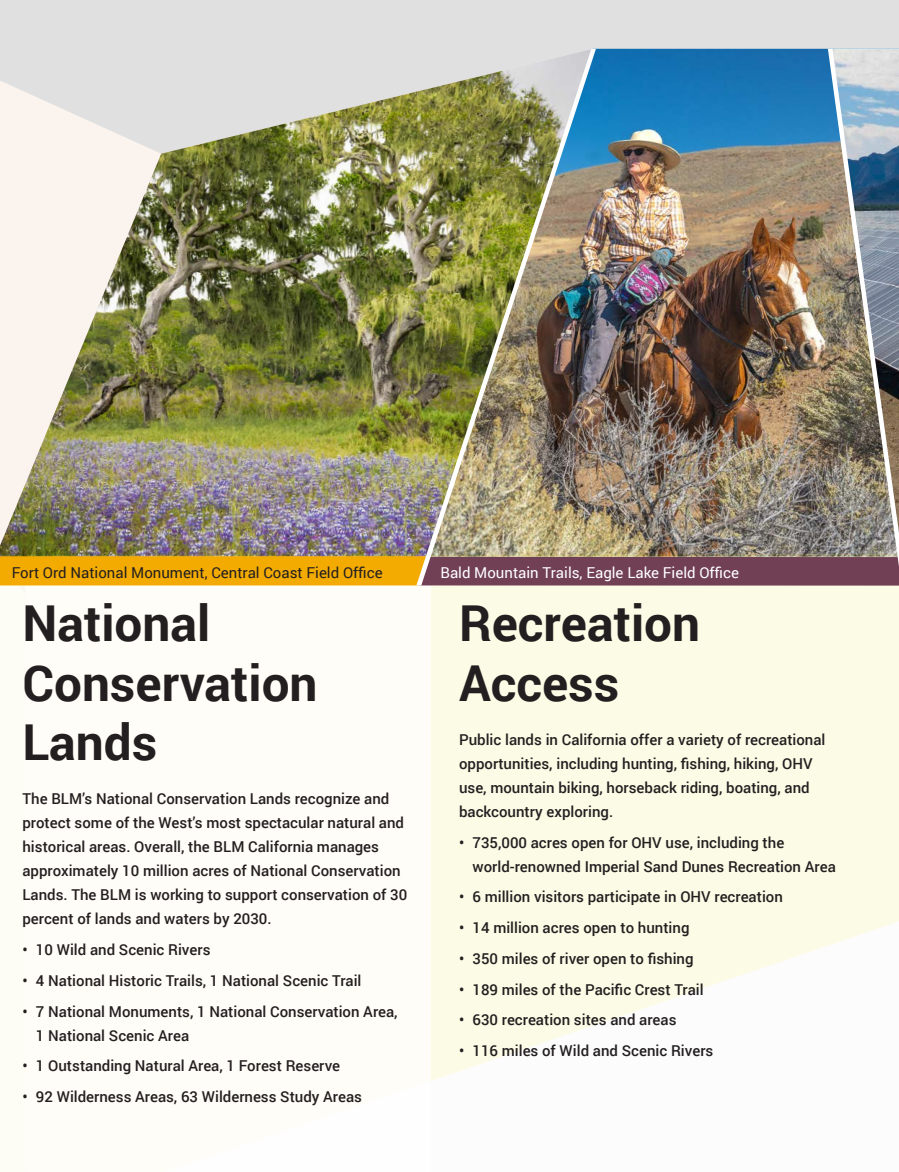
<style>
.page{position:relative;width:899px;height:1172px;background:#fff}
.page>*{position:absolute;margin:0;border:0;box-sizing:border-box;transform-origin:0 0}
.t1{font:700 49.5px/59.4px "Roboto";color:#231f20}
.t2{font:500 15px/24px "Roboto";color:#231f20}
.t3{font:15px "Roboto";color:#231f20}
.t4{font:15px "Roboto";color:#fff}
</style>
<div class="page">
<div style="left:0;top:0;width:899px;height:49px;background:#dfe0df"></div>
<svg style="left:431px;top:585px;width:468px;height:496px;fill:#fcfbe6"></svg>
<div style="left:0;top:567px;width:431px;height:605px;background:#fefdf7"></div>
<img style="left:0;top:49px;width:899px;height:536px">
<img style="left:416px;top:49px;width:180px;height:536px">
<p class="t3" style="left:12px;top:562px;width:372px">Fort Ord National Monument, Central Coast Field Office</p>
<p class="t4" style="left:440px;top:562px;width:300px">Bald Mountain Trails, Eagle Lake Field Office</p>
<p class="t1" style="left:22px;top:592px;width:297px">National<br>Conservation<br>Lands</p>
<p class="t2" style="left:22px;top:786px;width:386px">The BLM’s National Conservation Lands recognize and protect some of the West’s most spectacular natural and historical areas. Overall, the BLM California manages approximately 10 million acres of National Conservation Lands. The BLM is working to support conservation of 30 percent of lands and waters by 2030.</p>
<p class="t2" style="left:22px;top:937px;width:189px">• 10 Wild and Scenic Rivers</p>
<p class="t2" style="left:22px;top:968px;width:340px">• 4 National Historic Trails, 1 National Scenic Trail</p>
<p class="t2" style="left:36px;top:998px;width:363px;text-indent:-14px">• 7 National Monuments, 1 National Conservation Area,<br>1 National Scenic Area</p>
<p class="t2" style="left:22px;top:1053px;width:319px">• 1 Outstanding Natural Area, 1 Forest Reserve</p>
<p class="t2" style="left:22px;top:1084px;width:341px">• 92 Wilderness Areas, 63 Wilderness Study Areas</p>
<p class="t1" style="left:459px;top:592px;width:242px">Recreation<br>Access</p>
<p class="t2" style="left:459px;top:727px;width:368px">Public lands in California offer a variety of recreational</p>
<p class="t2" style="left:459px;top:751px;width:355px">opportunities, including hunting, fishing, hiking, OHV</p>
<p class="t2" style="left:459px;top:775px;width:352px">use, mountain biking, horseback riding, boating, and backcountry exploring.</p>
<p class="t2" style="left:472px;top:829px;width:365px;text-indent:-14px">• 735,000 acres open for OHV use, including the world-renowned Imperial Sand Dunes Recreation Area</p>
<p class="t2" style="left:459px;top:884px;width:325px">• 6 million visitors participate in OHV recreation</p>
<p class="t2" style="left:459px;top:915px;width:232px">• 14 million acres open to hunting</p>
<p class="t2" style="left:459px;top:946px;width:236px">• 350 miles of river open to fishing</p>
<p class="t2" style="left:459px;top:976px;width:246px">• 189 miles of the Pacific Crest Trail</p>
<p class="t2" style="left:459px;top:1007px;width:219px">• 630 recreation sites and areas</p>
<p class="t2" style="left:459px;top:1038px;width:256px">• 116 miles of Wild and Scenic Rivers</p>
</div>
